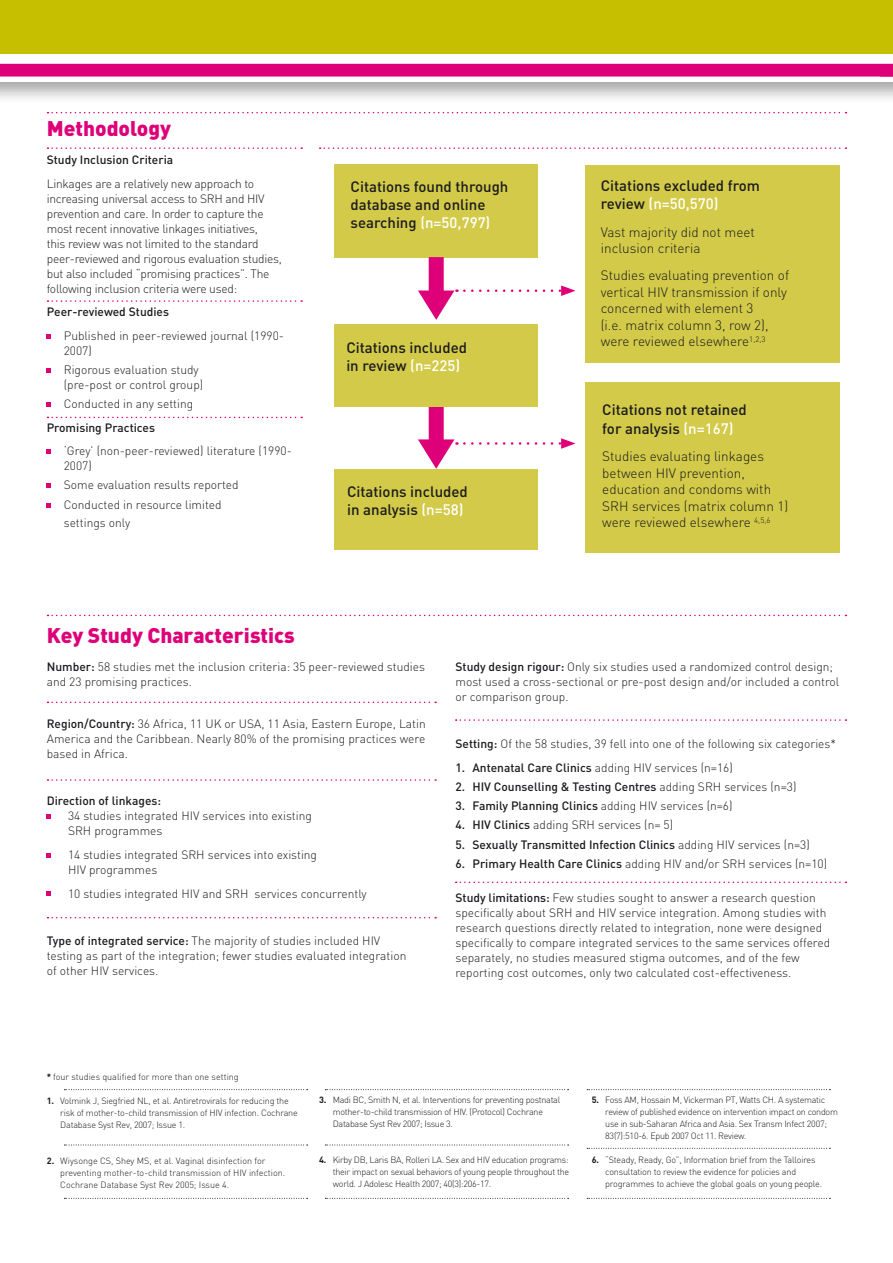
<style>
.page{position:relative;width:893px;height:1263px;background:#fff}
.page>*{position:absolute;margin:0;border:0;box-sizing:border-box;transform-origin:0 0}
.t1{font:900 21px "DIN";color:#de0078}
.t2{font:500 15px/18px "DIN";color:#1b1b1f}
.t3{font:300 13.5px/16.5px "DIN";color:#1b1b1f}
.t4{font:300 12px/15px "DIN";color:#1b1b1f}
.t5{font:300 12px/15px "DIN";letter-spacing:-.02em;color:#1b1b1f}
.t6{font:500 12px "DIN";color:#1b1b1f}
.t7{font:300 9px/12px "DIN";letter-spacing:-.03em;color:#1b1b1f}
.t8{font:300 9px/12px "DIN";color:#1b1b1f}
.s1{color:#fff}
.s2{font-weight:500}
.s3{font-weight:300}
.s4{font-weight:700}
</style>
<div class="page">
<div style="left:0;top:0;width:893px;height:104px;background:#1b1b1f;opacity:.4"></div>
<div style="left:0;top:0;width:893px;height:82px;background:#fff"></div>
<div style="left:0;top:64px;width:893px;height:12px;background:#de0078"></div>
<div style="left:429px;top:406px;width:15px;height:48px;background:#de0078"></div>
<svg style="left:47px;top:334px;width:4px;height:4px"></svg>
<svg style="left:47px;top:368px;width:4px;height:4px"></svg>
<svg style="left:47px;top:402px;width:4px;height:5px"></svg>
<svg style="left:47px;top:449px;width:4px;height:5px"></svg>
<svg style="left:47px;top:484px;width:4px;height:4px"></svg>
<svg style="left:47px;top:503px;width:4px;height:4px"></svg>
<div style="left:0;top:0;width:893px;height:53px;background:#c6bf00"></div>
<div style="left:0;top:65px;width:893px;height:12px;background:#de0078"></div>
<div style="left:586px;top:165px;width:254px;height:197px;background:#d2ca48"></div>
<div style="left:586px;top:382px;width:254px;height:170px;background:#d2ca48"></div>
<svg style="left:418px;top:289px;width:39px;height:31px"></svg>
<svg style="left:464px;top:285px;width:112px;height:11px"></svg>
<svg style="left:418px;top:439px;width:39px;height:30px"></svg>
<svg style="left:464px;top:438px;width:112px;height:11px"></svg>
<div style="left:335px;top:164px;width:203px;height:94px;background:#d2ca48"></div>
<div style="left:335px;top:324px;width:203px;height:83px;background:#d2ca48"></div>
<div style="left:335px;top:469px;width:203px;height:80px;background:#d2ca48"></div>
<svg style="left:47px;top:815px;width:4px;height:4px"></svg>
<svg style="left:47px;top:853px;width:4px;height:4px"></svg>
<svg style="left:47px;top:892px;width:4px;height:4px"></svg>
<svg style="left:64px;top:1089px;width:244px;height:1px"></svg>
<svg style="left:325px;top:1089px;width:244px;height:1px"></svg>
<svg style="left:587px;top:1089px;width:243px;height:1px"></svg>
<svg style="left:64px;top:1144px;width:244px;height:1px"></svg>
<svg style="left:325px;top:1144px;width:244px;height:1px"></svg>
<svg style="left:587px;top:1148px;width:243px;height:1px"></svg>
<svg style="left:64px;top:1198px;width:244px;height:1px"></svg>
<svg style="left:325px;top:1198px;width:244px;height:1px"></svg>
<svg style="left:587px;top:1198px;width:243px;height:1px"></svg>
<svg style="left:48px;top:615px;width:798px;height:1px"></svg>
<svg style="left:48px;top:779px;width:388px;height:2px"></svg>
<svg style="left:48px;top:701px;width:388px;height:2px"></svg>
<svg style="left:48px;top:917px;width:388px;height:1px"></svg>
<svg style="left:456px;top:719px;width:390px;height:2px"></svg>
<svg style="left:456px;top:881px;width:390px;height:2px"></svg>
<svg style="left:48px;top:112px;width:798px;height:1px"></svg>
<svg style="left:48px;top:147px;width:254px;height:2px"></svg>
<svg style="left:320px;top:147px;width:526px;height:2px"></svg>
<svg style="left:48px;top:300px;width:254px;height:2px"></svg>
<svg style="left:48px;top:417px;width:254px;height:1px"></svg>
<div style="left:429px;top:257px;width:15px;height:48px;background:#de0078"></div>
<h1 class="t1" style="left:47px;top:115px;width:126px">Methodology</h1>
<p class="t6" style="left:47px;top:152px;width:128px">Study Inclusion Criteria</p>
<p class="t5" style="left:47px;top:176px;width:237px">Linkages are a relatively new approach to increasing universal access to SRH and HIV prevention and care. In order to capture the most recent innovative linkages initiatives,<br>this review was not limited to the standard peer-reviewed and rigorous evaluation studies, but also included “promising practices”. The following inclusion criteria were used:</p>
<p class="t6" style="left:47px;top:304px;width:124px">Peer-reviewed Studies</p>
<p class="t4" style="left:64px;top:328px;width:222px">Published in peer-reviewed journal (1990-<br>2007)</p>
<p class="t4" style="left:64px;top:362px;width:141px">Rigorous evaluation study (pre-post or control group)</p>
<p class="t4" style="left:64px;top:396px;width:131px">Conducted in any setting</p>
<p class="t6" style="left:47px;top:420px;width:110px">Promising Practices</p>
<p class="t4" style="left:64px;top:443px;width:230px">‘Grey’ (non-peer-reviewed) literature (1990-<br>2007)</p>
<p class="t4" style="left:64px;top:475px;width:176px;line-height:19.2px">Some evaluation results reported<br>Conducted in resource limited</p>
<p class="t4" style="left:64px;top:515px;width:68px">settings only</p>
<p class="t2" style="left:351px;top:177px;width:159px">Citations found through database and online searching <span class="s1">(n=50,797)</span></p>
<p class="t2" style="left:346px;top:338px;width:122px">Citations included in review <span class="s1">(n=225)</span></p>
<p class="t2" style="left:347px;top:482px;width:122px">Citations included in analysis <span class="s1">(n=58)</span></p>
<p class="t2" style="left:601px;top:176px;width:161px">Citations excluded from review <span class="s1">(n=50,570)</span></p>
<p class="t3" style="left:601px;top:223px;width:156px">Vast majority did not meet inclusion criteria</p>
<p class="t3" style="left:601px;top:267px;width:190px">Studies evaluating prevention of vertical HIV transmission if only concerned with element 3<br>(i.e. matrix column 3, row 2), were reviewed elsewhere<sup>1,2,3</sup></p>
<p class="t2" style="left:602px;top:400px;width:146px;line-height:18.9px">Citations not retained for analysis <span class="s1">(n=167)</span></p>
<p class="t3" style="left:602px;top:448px;width:187px">Studies evaluating linkages between HIV prevention, education and condoms with<br>SRH services (matrix column 1) were reviewed elsewhere <sup>4,5,6</sup></p>
<h1 class="t1" style="left:47px;top:621px;width:249px">Key Study Characteristics</h1>
<p class="t4" style="left:47px;top:659px;width:380px"><span class="s2">Number:</span> 58 studies met the inclusion criteria: 35 peer-reviewed studies and 23 promising practices.</p>
<p class="t4" style="left:47px;top:716px;width:380px;text-align:justify"><span class="s2">Region/Country:</span> 36 Africa, 11 UK or USA, 11 Asia, Eastern Europe, Latin America and the Caribbean. Nearly 80% of the promising practices were based in Africa.</p>
<p class="t6" style="left:47px;top:793px;width:116px">Direction of linkages:</p>
<p class="t4" style="left:68px;top:808px;width:245px">34 studies integrated HIV services into existing<br>SRH programmes</p>
<p class="t4" style="left:68px;top:847px;width:251px">14 studies integrated SRH services into existing<br>HIV programmes</p>
<p class="t4" style="left:68px;top:885px;width:300px">10 studies integrated HIV and SRH services concurrently</p>
<p class="t4" style="left:47px;top:932px;width:361px"><span class="s2">Type of integrated service:</span> The majority of studies included HIV testing as part of the integration; fewer studies evaluated integration of other HIV services.</p>
<p class="t4" style="left:455px;top:659px;width:385px"><span class="s2">Study design rigour:</span> Only six studies used a randomized control design; most used a cross-sectional or pre-post design and/or included a control or comparison group.</p>
<p class="t4" style="left:455px;top:736px;width:382px"><span class="s2">Setting:</span> Of the 58 studies, 39 fell into one of the following six categories*</p>
<p class="t4" style="left:455px;top:760px;width:279px"><span class="s2">1. Antenatal Care Clinics</span> adding HIV services (n=16)</p>
<p class="t6" style="left:455px;top:779px;width:342px">2. HIV Counselling &amp; Testing Centres <span class="s3">adding SRH services (n=3)</span></p>
<p class="t6" style="left:455px;top:798px;width:279px">3. Family Planning Clinics <span class="s3">adding HIV services (n=6)</span></p>
<p class="t4" style="left:455px;top:817px;width:219px"><span class="s2">4. HIV Clinics</span> adding SRH services (n= 5)</p>
<p class="t6" style="left:455px;top:837px;width:356px">5. Sexually Transmitted Infection Clinics <span class="s3">adding HIV services (n=3)</span></p>
<p class="t4" style="left:455px;top:856px;width:373px"><span class="s2">6. Primary Health Care Clinics</span> adding HIV and/or SRH services (n=10)</p>
<p class="t4" style="left:455px;top:890px;width:376px"><span class="s2">Study limitations:</span> Few studies sought to answer a research question specifically about SRH and HIV service integration. Among studies with research questions directly related to integration, none were designed specifically to compare integrated services to the same services offered separately, no studies measured stigma outcomes, and of the few reporting cost outcomes, only two calculated cost-effectiveness.</p>
<p class="t8" style="left:47px;top:1070px;width:193px"><span class="s4">*</span> four studies qualified for more than one setting</p>
<p class="t7" style="left:60px;top:1094px;width:239px;text-indent:-14px"><span class="s4">1.</span> Volmink J, Siegfried NL, et al. Antiretrovirals for reducing the risk of mother-to-child transmission of HIV infection. Cochrane<br>Database Syst Rev, 2007; Issue 1.</p>
<p class="t8" style="left:60px;top:1154px;width:226px;text-indent:-14px"><span class="s4">2.</span> Wiysonge CS, Shey MS, et al. Vaginal disinfection for preventing mother-to-child transmission of HIV infection.<br>Cochrane Database Syst Rev 2005; Issue 4.</p>
<p class="t7" style="left:333px;top:1094px;width:229px;text-indent:-14px"><span class="s4">3.</span> Madi BC, Smith N, et al. Interventions for preventing postnatal mother-to-child transmission of HIV. (Protocol) Cochrane<br>Database Syst Rev 2007; Issue 3.</p>
<p class="t7" style="left:333px;top:1154px;width:238px;text-align:justify;text-indent:-13px"><span class="s4">4.</span> Kirby DB, Laris BA, Rolleri LA. Sex and HIV education programs: their impact on sexual behaviors of young people throughout the world. J Adolesc Health 2007; 40(3):206-17.</p>
<p class="t7" style="left:605px;top:1094px;width:234px;text-indent:-14px"><span class="s4">5.</span> Foss AM, Hossain M, Vickerman PT, Watts CH. A systematic review of published evidence on intervention impact on condom use in sub-Saharan Africa and Asia. Sex Transm Infect 2007; 83(7):510-6. Epub 2007 Oct 11. Review.</p>
<p class="t7" style="left:605px;top:1154px;width:218px;text-indent:-13px"><span class="s4">6.</span> “Steady, Ready, Go”, Information brief from the Talloires consultation to review the evidence for policies and programmes to achieve the global goals on young people.</p>
</div>
